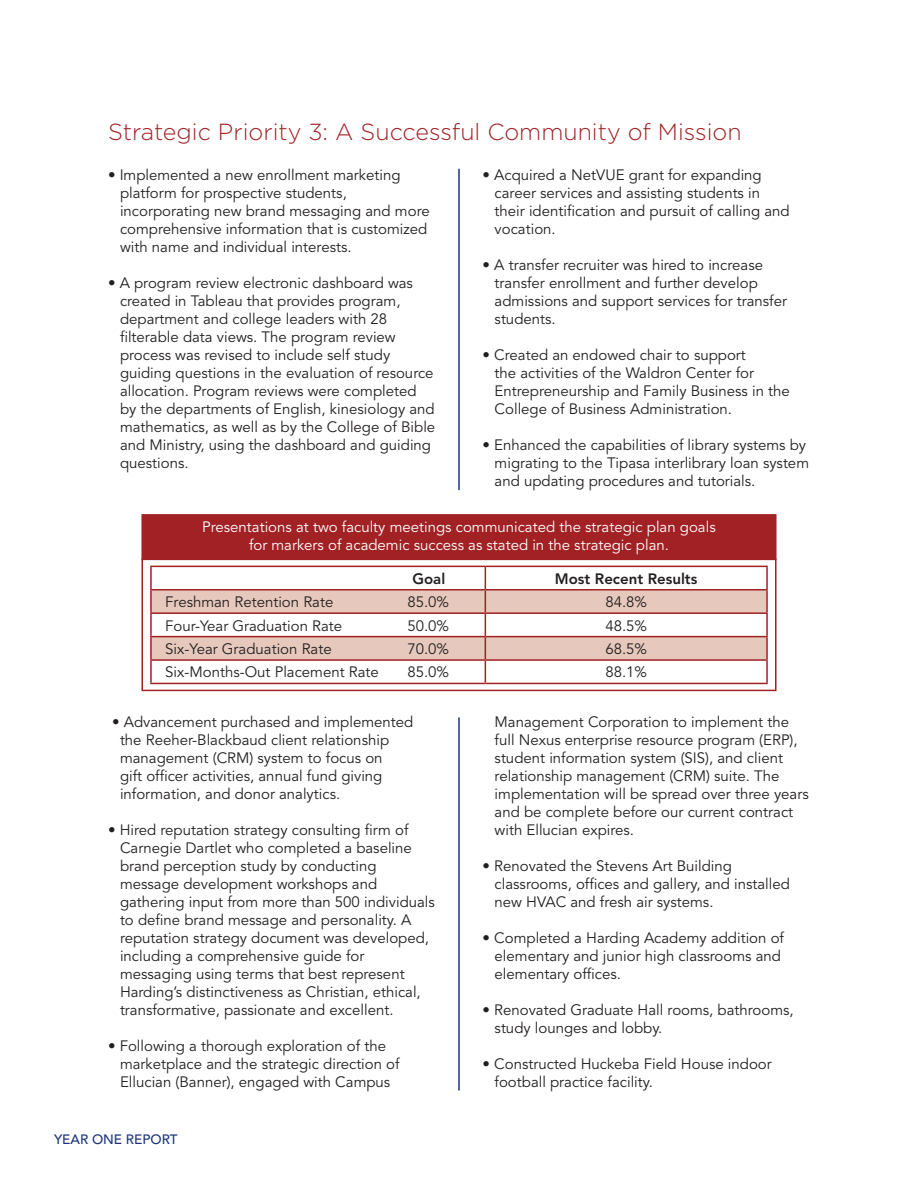
<style>
.page{position:relative;width:918px;height:1188px;background:#fff}
.page>*{position:absolute;margin:0;border:0;box-sizing:border-box;transform-origin:0 0}
.t1{font:300 23.25px "Gotham";color:#a12124}
.t2{font:15px/18px "Avenir";color:#231f20}
.t3{font:15px/18px "Avenir";color:#fff;text-align:center}
.t4{font:800 15px "Avenir";color:#231f20}
.t5{font:500 13.5px "Avenir";color:#1e357c}
</style>
<div class="page">
<hr style="left:458px;top:169px;width:2px;height:321px;background:#1e357c">
<div style="left:141px;top:514px;width:636px;height:46px;background:#a12124;border:2px solid #a12124"></div>
<div style="left:141px;top:559px;width:636px;height:132px;border:2px solid #a12124"></div>
<hr style="left:485px;top:612px;width:283px;height:2px;background:#a12124">
<hr style="left:485px;top:636px;width:283px;height:1px;background:#a12124">
<hr style="left:485px;top:659px;width:283px;height:2px;background:#a12124">
<hr style="left:150px;top:659px;width:335px;height:2px;background:#a12124">
<hr style="left:150px;top:636px;width:335px;height:1px;background:#a12124">
<hr style="left:150px;top:589px;width:335px;height:2px;background:#a12124">
<hr style="left:150px;top:612px;width:335px;height:2px;background:#a12124">
<hr style="left:150px;top:566px;width:335px;height:1px;background:#a12124">
<hr style="left:150px;top:567px;width:2px;height:22px;background:#a12124">
<hr style="left:150px;top:591px;width:2px;height:21px;background:#a12124">
<hr style="left:150px;top:614px;width:2px;height:22px;background:#a12124">
<hr style="left:150px;top:637px;width:2px;height:22px;background:#a12124">
<hr style="left:150px;top:661px;width:2px;height:22px;background:#a12124">
<hr style="left:150px;top:683px;width:335px;height:1px;background:#a12124">
<hr style="left:766px;top:591px;width:2px;height:21px;background:#a12124">
<hr style="left:766px;top:614px;width:2px;height:22px;background:#a12124">
<hr style="left:766px;top:637px;width:2px;height:22px;background:#a12124">
<hr style="left:766px;top:661px;width:2px;height:22px;background:#a12124">
<hr style="left:485px;top:683px;width:283px;height:1px;background:#a12124">
<hr style="left:485px;top:566px;width:283px;height:1px;background:#a12124">
<svg style="left:151px;top:567px;width:616px;height:116px"></svg>
<hr style="left:766px;top:567px;width:2px;height:22px;background:#a12124">
<hr style="left:485px;top:589px;width:283px;height:2px;background:#a12124">
<hr style="left:458px;top:718px;width:2px;height:372px;background:#1e357c">
<h1 class="t1" style="left:108px;top:117px;width:635px">Strategic Priority 3: A Successful Community of Mission</h1>
<p class="t2" style="left:120px;top:166px;width:311px;text-indent:-12px">• Implemented a new enrollment marketing platform for prospective students, incorporating new brand messaging and more comprehensive information that is customized with name and individual interests.</p>
<p class="t2" style="left:120px;top:274px;width:317px;text-indent:-12px">• A program review electronic dashboard was created in Tableau that provides program, department and college leaders with 28 filterable data views. The program review process was revised to include self study guiding questions in the evaluation of resource allocation. Program reviews were completed by the departments of English, kinesiology and mathematics, as well as by the College of Bible and Ministry, using the dashboard and guiding questions.</p>
<p class="t2" style="left:495px;top:166px;width:297px;text-indent:-12px">• Acquired a NetVUE grant for expanding career services and assisting students in their identification and pursuit of calling and vocation.</p>
<p class="t2" style="left:495px;top:256px;width:294px;text-indent:-12px">• A transfer recruiter was hired to increase transfer enrollment and further develop admissions and support services for transfer students.</p>
<p class="t2" style="left:495px;top:346px;width:297px;text-indent:-12px">• Created an endowed chair to support<br>the activities of the Waldron Center for Entrepreneurship and Family Business in the College of Business Administration.</p>
<p class="t2" style="left:495px;top:436px;width:316px;text-indent:-12px">• Enhanced the capabilities of library systems by migrating to the Tipasa interlibrary loan system and updating procedures and tutorials.</p>
<p class="t3" style="left:202px;top:518px;width:515px">Presentations at two faculty meetings communicated the strategic plan goals for markers of academic success as stated in the strategic plan.</p>
<p class="t4" style="left:412px;top:570px;width:34px">Goal</p>
<p class="t4" style="left:555px;top:570px;width:144px">Most Recent Results</p>
<p class="t2" style="left:165px;top:593px;width:170px">Freshman Retention Rate</p>
<p class="t2" style="left:407px;top:593px;width:43px">85.0%</p>
<p class="t2" style="left:605px;top:593px;width:43px">84.8%</p>
<p class="t2" style="left:165px;top:617px;width:178px">Four-Year Graduation Rate</p>
<p class="t2" style="left:407px;top:617px;width:43px">50.0%</p>
<p class="t2" style="left:605px;top:617px;width:43px">48.5%</p>
<p class="t2" style="left:165px;top:640px;width:168px">Six-Year Graduation Rate</p>
<p class="t2" style="left:407px;top:640px;width:43px">70.0%</p>
<p class="t2" style="left:605px;top:640px;width:43px">68.5%</p>
<p class="t2" style="left:165px;top:664px;width:215px">Six-Months-Out Placement Rate</p>
<p class="t2" style="left:407px;top:664px;width:43px">85.0%</p>
<p class="t2" style="left:605px;top:664px;width:43px">88.1%</p>
<p class="t2" style="left:120px;top:713px;width:295px;text-indent:-8px">• Advancement purchased and implemented the Reeher-Blackbaud client relationship management (CRM) system to focus on<br>gift officer activities, annual fund giving information, and donor analytics.</p>
<p class="t2" style="left:120px;top:821px;width:316px;text-indent:-12px">• Hired reputation strategy consulting firm of Carnegie Dartlet who completed a baseline brand perception study by conducting message development workshops and gathering input from more than 500 individuals to define brand message and personality. A reputation strategy document was developed, including a comprehensive guide for messaging using terms that best represent Harding’s distinctiveness as Christian, ethical, transformative, passionate and excellent.</p>
<p class="t2" style="left:120px;top:1037px;width:281px;text-indent:-12px">• Following a thorough exploration of the marketplace and the strategic direction of<br>Ellucian (Banner), engaged with Campus</p>
<p class="t2" style="left:495px;top:713px;width:316px">Management Corporation to implement the full Nexus enterprise resource program (ERP), student information system (SIS), and client relationship management (CRM) suite. The implementation will be spread over three years and be complete before our current contract with Ellucian expires.</p>
<p class="t2" style="left:495px;top:857px;width:297px;text-indent:-12px">• Renovated the Stevens Art Building classrooms, offices and gallery, and installed new HVAC and fresh air systems.</p>
<p class="t2" style="left:495px;top:929px;width:291px;text-indent:-12px">• Completed a Harding Academy addition of elementary and junior high classrooms and elementary offices.</p>
<p class="t2" style="left:495px;top:1001px;width:301px;text-indent:-12px">• Renovated Graduate Hall rooms, bathrooms, study lounges and lobby.</p>
<p class="t2" style="left:495px;top:1055px;width:279px;text-indent:-12px">• Constructed Huckeba Field House indoor football practice facility.</p>
<p class="t5" style="left:54px;top:1132px;width:125px">YEAR ONE REPORT</p>
</div>
